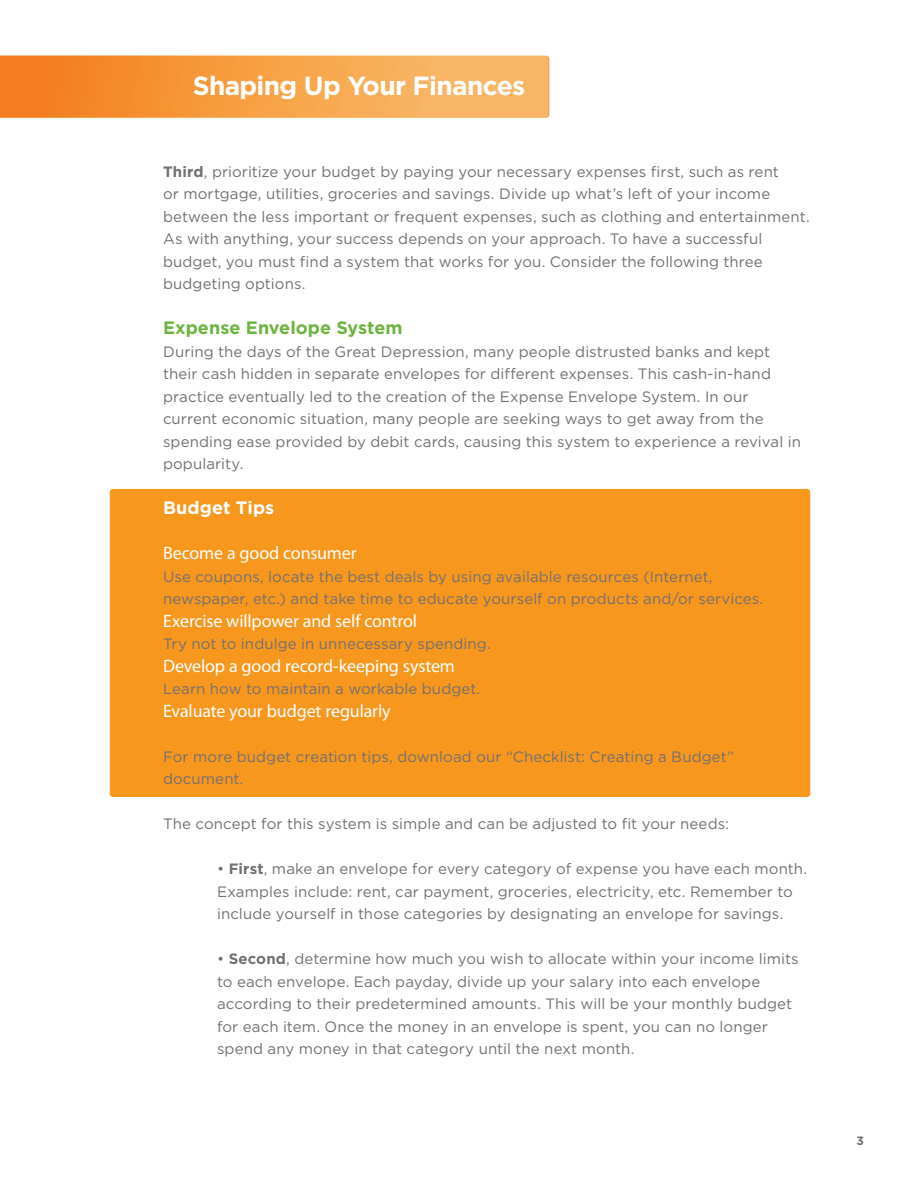
<style>
.page{position:relative;width:918px;height:1188px;background:#fff}
.page>*{position:absolute;margin:0;border:0;box-sizing:border-box;transform-origin:0 0}
.Call_out_at_top{font:700 26.25px "Gotham";letter-spacing:-.025em;color:#fff}
.t1{font:18px "Myriad Pro";letter-spacing:-.005em;color:#fff}
.Headline{font:700 18px "Gotham";color:#6cb43f}
.t2{font:700 18px "Gotham";letter-spacing:.005em;color:#fff}
.body_copy{font:15px/22.5px "Gotham";letter-spacing:.005em;color:#717074}
.t3{font:700 12px "Gotham";color:#717074}
.s1{font-weight:700}
</style>
<div class="page">
<div style="left:110px;top:489px;width:700px;height:308px;background:#f7971d;border-radius:3px"></div>
<svg style="left:0;top:55px;width:549px;height:63px;background:#f69f47"></svg>
<p class="Call_out_at_top" style="left:193px;top:70px;width:334px">Shaping Up Your Finances</p>
<p class="body_copy" style="left:163px;top:160px;width:648px"><span class="s1">Third</span>, prioritize your budget by paying your necessary expenses first, such as rent<br>or mortgage, utilities, groceries and savings. Divide up what’s left of your income between the less important or frequent expenses, such as clothing and entertainment.</p>
<p class="body_copy" style="left:163px;top:228px;width:601px;text-align:justify">As with anything, your success depends on your approach. To have a successful budget, you must find a system that works for you. Consider the following three budgeting options.</p>
<p class="Headline" style="left:163px;top:318px;width:241px">Expense Envelope System</p>
<p class="body_copy" style="left:163px;top:340px;width:640px">During the days of the Great Depression, many people distrusted banks and kept their cash hidden in separate envelopes for different expenses. This cash-in-hand practice eventually led to the creation of the Expense Envelope System. In our current economic situation, many people are seeking ways to get away from the spending ease provided by debit cards, causing this system to experience a revival in popularity.</p>
<p class="t2" style="left:163px;top:498px;width:113px">Budget Tips</p>
<p class="t1" style="left:163px;top:542px;width:195px">Become a good consumer</p>
<p class="body_copy" style="left:163px;top:565px;width:602px">Use coupons, locate the best deals by using available resources (Internet, newspaper, etc.) and take time to educate yourself on products and/or services.</p>
<p class="t1" style="left:163px;top:610px;width:256px">Exercise willpower and self control</p>
<p class="body_copy" style="left:163px;top:633px;width:329px">Try not to indulge in unnecessary spending.</p>
<p class="t1" style="left:163px;top:655px;width:293px">Develop a good record-keeping system</p>
<p class="body_copy" style="left:163px;top:678px;width:319px">Learn how to maintain a workable budget.</p>
<p class="t1" style="left:163px;top:700px;width:229px">Evaluate your budget regularly</p>
<p class="body_copy" style="left:163px;top:745px;width:573px">For more budget creation tips, download our “Checklist: Creating a Budget” document.</p>
<p class="body_copy" style="left:163px;top:813px;width:567px">The concept for this system is simple and can be adjusted to fit your needs:</p>
<p class="body_copy" style="left:217px;top:858px;width:592px">• <span class="s1">First</span>, make an envelope for every category of expense you have each month.<br>Examples include: rent, car payment, groceries, electricity, etc. Remember to include yourself in those categories by designating an envelope for savings.</p>
<p class="body_copy" style="left:217px;top:948px;width:583px">• <span class="s1">Second</span>, determine how much you wish to allocate within your income limits to each envelope. Each payday, divide up your salary into each envelope according to their predetermined amounts. This will be your monthly budget for each item. Once the money in an envelope is spent, you can no longer</p>
<p class="body_copy" style="left:217px;top:1038px;width:419px">spend any money in that category until the next month.</p>
<p class="t3" style="left:857px;top:1134px;width:9px">3</p>
</div>
